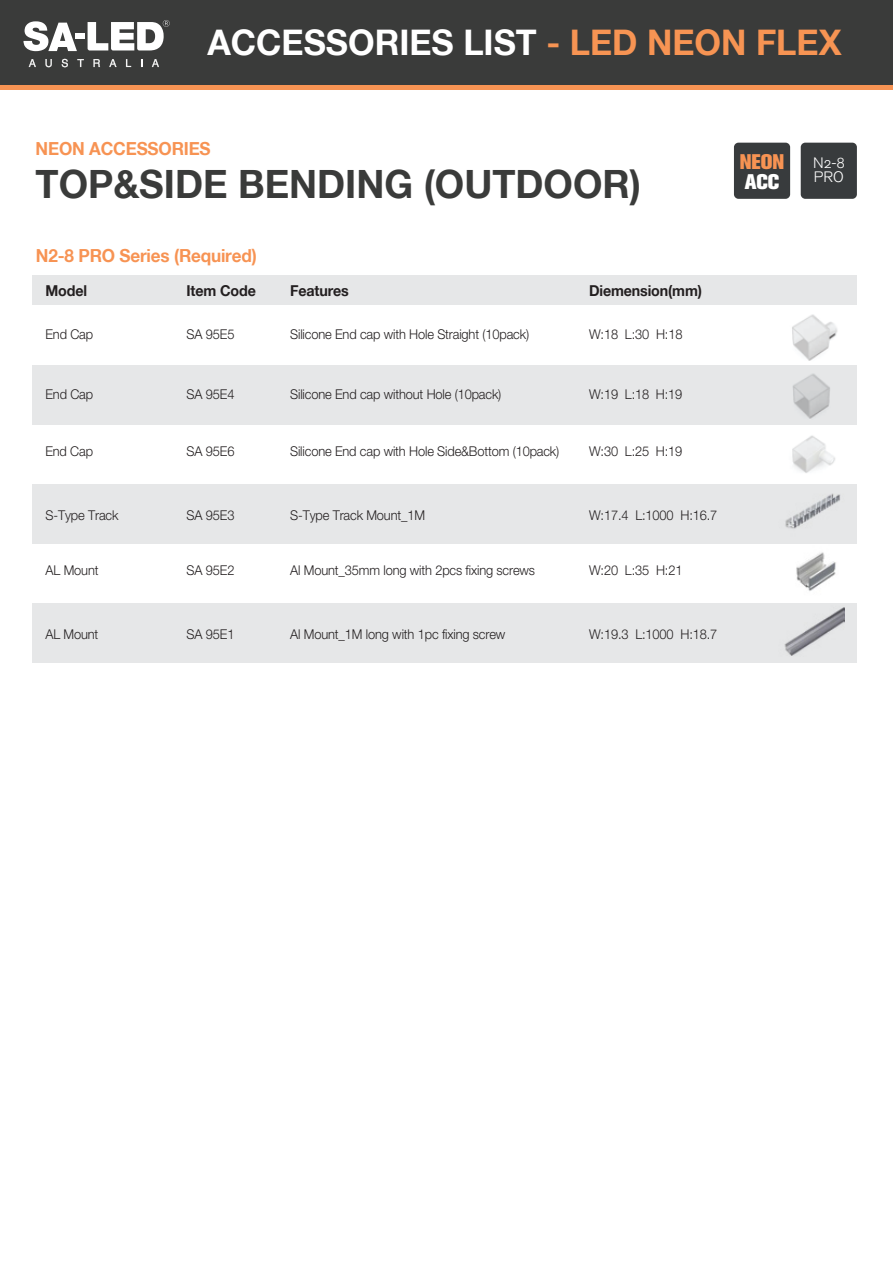
<style>
.page{position:relative;width:893px;height:1263px;background:#fff}
.page>*{position:absolute;margin:0;border:0;box-sizing:border-box;transform-origin:0 0}
.t1{font:700 39px "Helvetica 75";color:#3a3b3a}
.t2{font:700 35.25px "Helvetica 75";color:#fff}
.t3{font:21px "Akzidenz Grotesk BQ X Bold Alt";color:#f79353}
.t4{font:21px "Akzidenz Grotesk BQ X Bold Alt";color:#fff}
.t5{font:700 18px "Helvetica 75";letter-spacing:-.01em;color:#f79353;scale:.95 1}
.t6{font:700 15px "Helvetica 75";letter-spacing:-.01em;color:#231f20;scale:.95 1}
.t7{font:15px/13.5px "Akzidenz Grotesk BQ Light Os F";color:#fff}
.t8{font:300 13.5px "Helvetica Neue";letter-spacing:-.01em;color:#231f20;scale:.95 1}
.s1{color:#f79453}
</style>
<div class="page">
<div style="left:32px;top:275px;width:825px;height:30px;background:#e6e7e8"></div>
<div style="left:32px;top:365px;width:825px;height:59px;background:#e6e7e8"></div>
<div style="left:32px;top:484px;width:825px;height:59px;background:#e6e7e8"></div>
<div style="left:32px;top:603px;width:825px;height:59px;background:#e6e7e8"></div>
<div style="left:0;top:0;width:893px;height:85px;background:#3a3b3a"></div>
<div style="left:0;top:85px;width:893px;height:5px;background:#f79353"></div>
<div style="left:75px;top:33px;width:9px;height:6px;background:#fff"></div>
<svg style="left:88px;top:20px;width:82px;height:30px"></svg>
<svg style="left:23px;top:21px;width:54px;height:30px"></svg>
<svg style="left:29px;top:59px;width:7px;height:8px"></svg>
<svg style="left:45px;top:59px;width:7px;height:8px"></svg>
<svg style="left:62px;top:59px;width:6px;height:8px"></svg>
<svg style="left:77px;top:59px;width:7px;height:8px"></svg>
<svg style="left:93px;top:59px;width:7px;height:8px"></svg>
<svg style="left:109px;top:59px;width:8px;height:8px"></svg>
<svg style="left:126px;top:59px;width:5px;height:8px"></svg>
<svg style="left:152px;top:59px;width:7px;height:8px"></svg>
<div style="left:734px;top:143px;width:56px;height:56px;background:#383b3d;border-radius:5px"></div>
<div style="left:801px;top:143px;width:56px;height:56px;background:#383b3d;border-radius:5px"></div>
<img style="left:796px;top:552px;width:40px;height:39px">
<img style="left:784px;top:607px;width:61px;height:49px">
<img style="left:793px;top:373px;width:37px;height:46px">
<img style="left:792px;top:435px;width:43px;height:38px">
<img style="left:785px;top:493px;width:55px;height:36px">
<img style="left:792px;top:314px;width:46px;height:47px">
<h2 class="t2" style="left:207px;top:21px;width:636px">ACCESSORIES LIST <span class="s1">- LED NEON FLEX</span></h2>
<h3 class="t5" style="left:36px;top:137px;width:186px">NEON ACCESSORIES</h3>
<h1 class="t1" style="left:36px;top:160px;width:607px">TOP&amp;SIDE BENDING (OUTDOOR)</h1>
<h3 class="t4" style="left:745px;top:169px;width:36px">ACC</h3>
<h3 class="t3" style="left:740px;top:149px;width:46px">NEON</h3>
<p class="t7" style="left:813px;top:157px;width:33px">N2-8<br>PRO</p>
<h3 class="t5" style="left:36px;top:244px;width:234px">N2-8 PRO Series (Required)</h3>
<p class="t6" style="left:45px;top:281px;width:45px">Model</p>
<p class="t6" style="left:187px;top:281px;width:74px">Item Code</p>
<p class="t6" style="left:290px;top:281px;width:63px">Features</p>
<p class="t6" style="left:589px;top:281px;width:120px">Diemension(mm)</p>
<p class="t8" style="left:45px;top:326px;width:52px">End Cap</p>
<p class="t8" style="left:45px;top:386px;width:52px">End Cap</p>
<p class="t8" style="left:187px;top:326px;width:52px">SA 95E5</p>
<p class="t8" style="left:187px;top:386px;width:52px">SA 95E4</p>
<p class="t8" style="left:290px;top:326px;width:253px">Silicone End cap with Hole Straight (10pack)</p>
<p class="t8" style="left:290px;top:386px;width:224px">Silicone End cap without Hole (10pack)</p>
<p class="t8" style="left:589px;top:326px;width:100px">W:18 L:30 H:18</p>
<p class="t8" style="left:589px;top:386px;width:100px">W:19 L:18 H:19</p>
<p class="t8" style="left:45px;top:443px;width:52px">End Cap</p>
<p class="t8" style="left:187px;top:443px;width:52px">SA 95E6</p>
<p class="t8" style="left:290px;top:443px;width:285px">Silicone End cap with Hole Side&amp;Bottom (10pack)</p>
<p class="t8" style="left:589px;top:443px;width:100px">W:30 L:25 H:19</p>
<p class="t8" style="left:46px;top:507px;width:78px">S-Type Track</p>
<p class="t8" style="left:187px;top:507px;width:52px">SA 95E3</p>
<p class="t8" style="left:290px;top:507px;width:144px">S-Type Track Mount_1M</p>
<p class="t8" style="left:589px;top:507px;width:136px">W:17.4 L:1000 H:16.7</p>
<p class="t8" style="left:46px;top:562px;width:57px">AL Mount</p>
<p class="t8" style="left:187px;top:562px;width:52px">SA 95E2</p>
<p class="t8" style="left:290px;top:562px;width:259px">Al Mount_35mm long with 2pcs fixing screws</p>
<p class="t8" style="left:589px;top:562px;width:100px">W:20 L:35 H:21</p>
<p class="t8" style="left:45px;top:626px;width:57px">AL Mount</p>
<p class="t8" style="left:187px;top:626px;width:52px">SA 95E1</p>
<p class="t8" style="left:290px;top:626px;width:228px">Al Mount_1M long with 1pc fixing screw</p>
<p class="t8" style="left:589px;top:626px;width:136px">W:19.3 L:1000 H:18.7</p>
</div>
